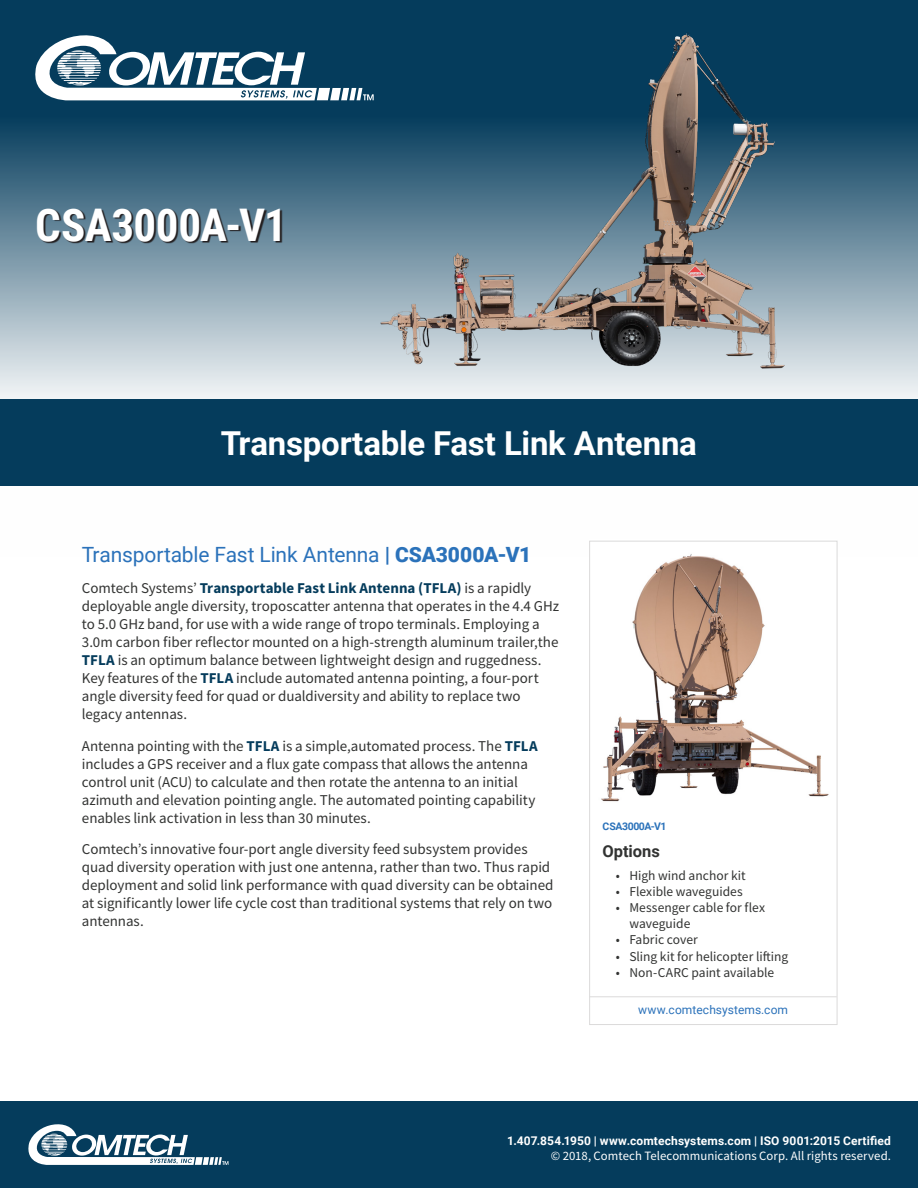
<style>
.page{position:relative;width:918px;height:1188px;background:#fff}
.page>*{position:absolute;margin:0;border:0;box-sizing:border-box;transform-origin:0 0}
.Title_heading{font:700 45px "Roboto Condensed";letter-spacing:-.01em;color:#fff}
.Inset_text{font:700 33px "Roboto";letter-spacing:-.005em;color:#fff}
.Heading_1{font:21px "Roboto";letter-spacing:-.005em;color:#2b72ba}
.Heading_3{font:700 16.5px "Roboto";color:#323332}
.Body_Text{font:15px/18px "Source Sans Pro";letter-spacing:-.005em;color:#323332}
.t1{font:13.5px/16.2px "Source Sans Pro";color:#323332}
.Body_Text-2{font:12.75px "Source Sans Pro";letter-spacing:.005em;color:#fff}
.Body_Text-3{font:700 12px "Roboto";letter-spacing:.015em;color:#fff}
.Inset_web_address{font:12px "Roboto";letter-spacing:.01em;color:#2b72ba}
.Product-Service_Head{font:700 10.5px "Roboto";letter-spacing:-.04em;color:#2b72ba}
.s1{font-weight:900}
.s2{font-weight:700;color:#053c5c}
</style>
<div class="page">
<svg style="left:0;top:0;width:918px;height:557px"></svg>
<img style="left:589px;top:540px;width:248px;height:262px">
<div style="left:589px;top:541px;width:248px;height:484px;border:1px solid #dbdada"></div>
<hr style="left:589px;top:996px;width:248px;height:1px;background:#dbdada">
<div style="left:0;top:399px;width:918px;height:87px;background:#053c5c"></div>
<svg style="left:38px;top:210px;width:245px;height:34px;background:#455560"></svg>
<svg style="left:35px;top:35px;width:330px;height:65px"></svg>
<div style="left:0;top:1102px;width:918px;height:86px;background:#053c5c"></div>
<svg style="left:28px;top:1124px;width:200px;height:41px"></svg>
<img style="left:365px;top:17px;width:464px;height:371px">
<p class="Title_heading" style="left:35px;top:194px;width:253px">CSA3000A-V1</p>
<p class="Inset_text" style="left:221px;top:420px;width:478px">Transportable Fast Link Antenna</p>
<p class="Heading_1" style="left:82px;top:540px;width:451px">Transportable Fast Link Antenna <span class="s1">| CSA3000A-V1</span></p>
<p class="Body_Text" style="left:82px;top:579px;width:479px">Comtech Systems’ <span class="s2">Transportable Fast Link Antenna (TFLA)</span> is a rapidly deployable angle diversity, troposcatter antenna that operates in the 4.4 GHz to 5.0 GHz band, for use with a wide range of tropo terminals. Employing a 3.0m carbon fiber reflector mounted on a high-strength aluminum trailer,the <span class="s2">TFLA</span> is an optimum balance between lightweight design and ruggedness.<br>Key features of the <span class="s2">TFLA</span> include automated antenna pointing, a four-port angle diversity feed for quad or dualdiversity and ability to replace two legacy antennas.</p>
<p class="Body_Text" style="left:82px;top:737px;width:457px">Antenna pointing with the <span class="s2">TFLA</span> is a simple,automated process. The <span class="s2">TFLA </span>includes a GPS receiver and a flux gate compass that allows the antenna control unit (ACU) to calculate and then rotate the antenna to an initial azimuth and elevation pointing angle. The automated pointing capability enables link activation in less than 30 minutes.</p>
<p class="Body_Text" style="left:82px;top:840px;width:473px">Comtech’s innovative four-port angle diversity feed subsystem provides quad diversity operation with just one antenna, rather than two. Thus rapid deployment and solid link performance with quad diversity can be obtained at significantly lower life cycle cost than traditional systems that rely on two antennas.</p>
<p class="Product-Service_Head" style="left:603px;top:819px;width:66px">CSA3000A-V1</p>
<p class="Heading_3" style="left:602px;top:839px;width:59px">Options</p>
<p class="t1" style="left:616px;top:867px;width:131px">• High wind anchor kit</p>
<p class="t1" style="left:616px;top:883px;width:128px">• Flexible waveguides</p>
<p class="t1" style="left:629px;top:899px;width:137px;text-indent:-14px">• Messenger cable for flex waveguide</p>
<p class="t1" style="left:616px;top:932px;width:83px">• Fabric cover</p>
<p class="t1" style="left:616px;top:948px;width:174px">• Sling kit for helicopter lifting</p>
<p class="t1" style="left:616px;top:964px;width:160px">• Non-CARC paint available</p>
<p class="Inset_web_address" style="left:638px;top:1001px;width:151px">www.comtechsystems.com</p>
<p class="Body_Text-3" style="left:507px;top:1132px;width:385px">1.407.854.1950 | www.comtechsystems.com | ISO 9001:2015 Certified</p>
<p class="Body_Text-2" style="left:551px;top:1148px;width:342px">© 2018, Comtech Telecommunications Corp. All rights reserved.</p>
</div>
